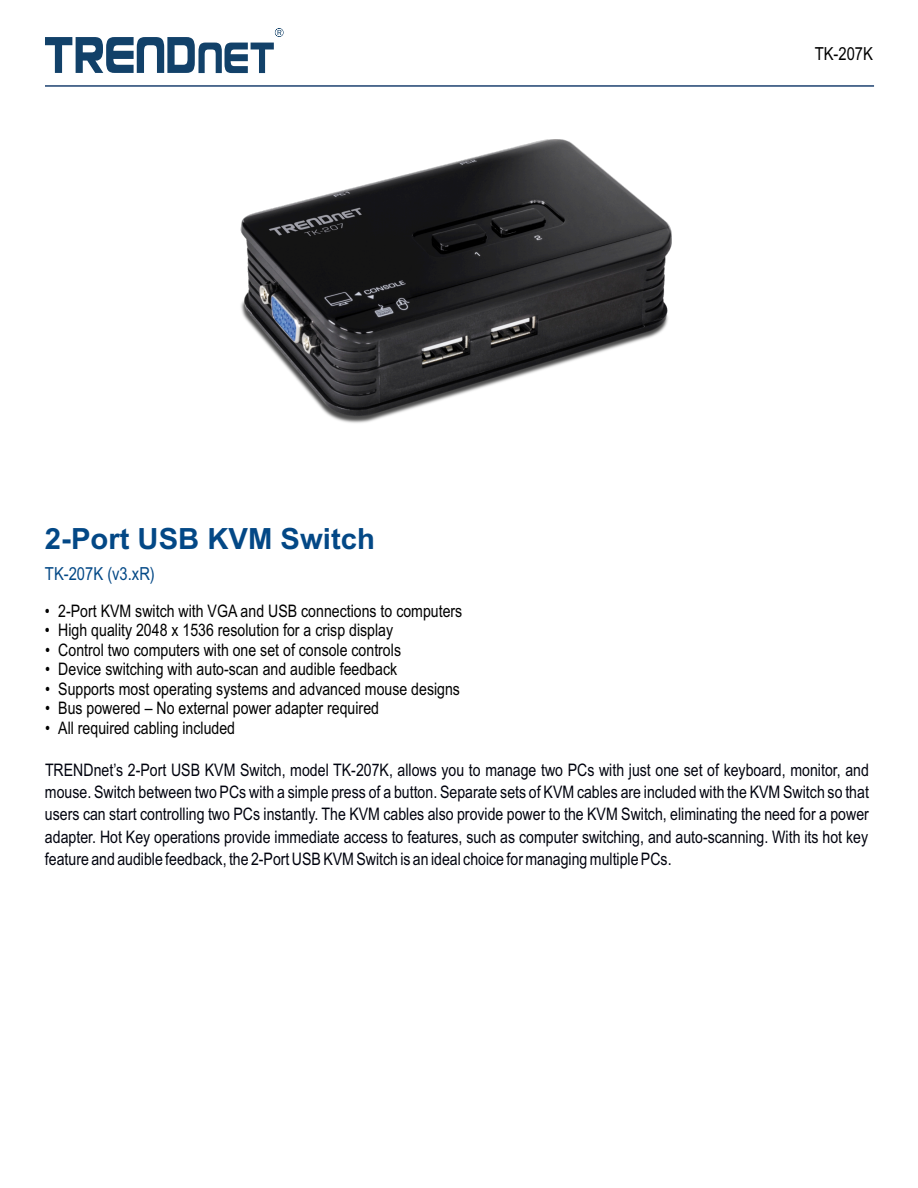
<style>
.page{position:relative;width:918px;height:1188px;background:#fff}
.page>*{position:absolute;margin:0;border:0;box-sizing:border-box;transform-origin:0 0}
.t1{font:700 29.25px "Arial";color:#034886}
.t2{font:18px "Arial Narrow";color:#034886}
.t3{font:18px "Arial Narrow";color:#000}
.t4{font:17.25px/22.2px "Arial Narrow";color:#00030e;text-align:justify}
.t5{font:17.25px "Arial Narrow";color:#000}
</style>
<div class="page">
<svg style="left:45px;top:28px;width:239px;height:45px"></svg>
<hr style="left:45px;top:85px;width:829px;height:2px;background:#32537d">
<img style="left:240px;top:139px;width:432px;height:284px">
<p class="t3" style="left:815px;top:47px;width:60px">TK-207K</p>
<h1 class="t1" style="left:45px;top:528px;width:331px">2-Port USB KVM Switch</h1>
<p class="t2" style="left:45px;top:567px;width:111px">TK-207K (v3.xR)</p>
<p class="t5" style="left:45px;top:604px;width:419px">• 2-Port KVM switch with VGA and USB connections to computers</p>
<p class="t5" style="left:45px;top:624px;width:350px">• High quality 2048 x 1536 resolution for a crisp display</p>
<p class="t5" style="left:45px;top:643px;width:358px">• Control two computers with one set of console controls</p>
<p class="t5" style="left:45px;top:663px;width:354px">• Device switching with auto-scan and audible feedback</p>
<p class="t5" style="left:45px;top:682px;width:417px">• Supports most operating systems and advanced mouse designs</p>
<p class="t5" style="left:45px;top:702px;width:336px">• Bus powered – No external power adapter required</p>
<p class="t5" style="left:45px;top:721px;width:192px">• All required cabling included</p>
<p class="t4" style="left:45px;top:760px;width:825px">TRENDnet’s 2-Port USB KVM Switch, model TK-207K, allows you to manage two PCs with just one set of keyboard, monitor, and mouse. Switch between two PCs with a simple press of a button. Separate sets of KVM cables are included with the KVM Switch so that users can start controlling two PCs instantly. The KVM cables also provide power to the KVM Switch, eliminating the need for a power adapter. Hot Key operations provide immediate access to features, such as computer switching, and auto-scanning. With its hot key feature and audible feedback, the 2-Port USB KVM Switch is an ideal choice for managing multiple PCs.</p>
</div>
